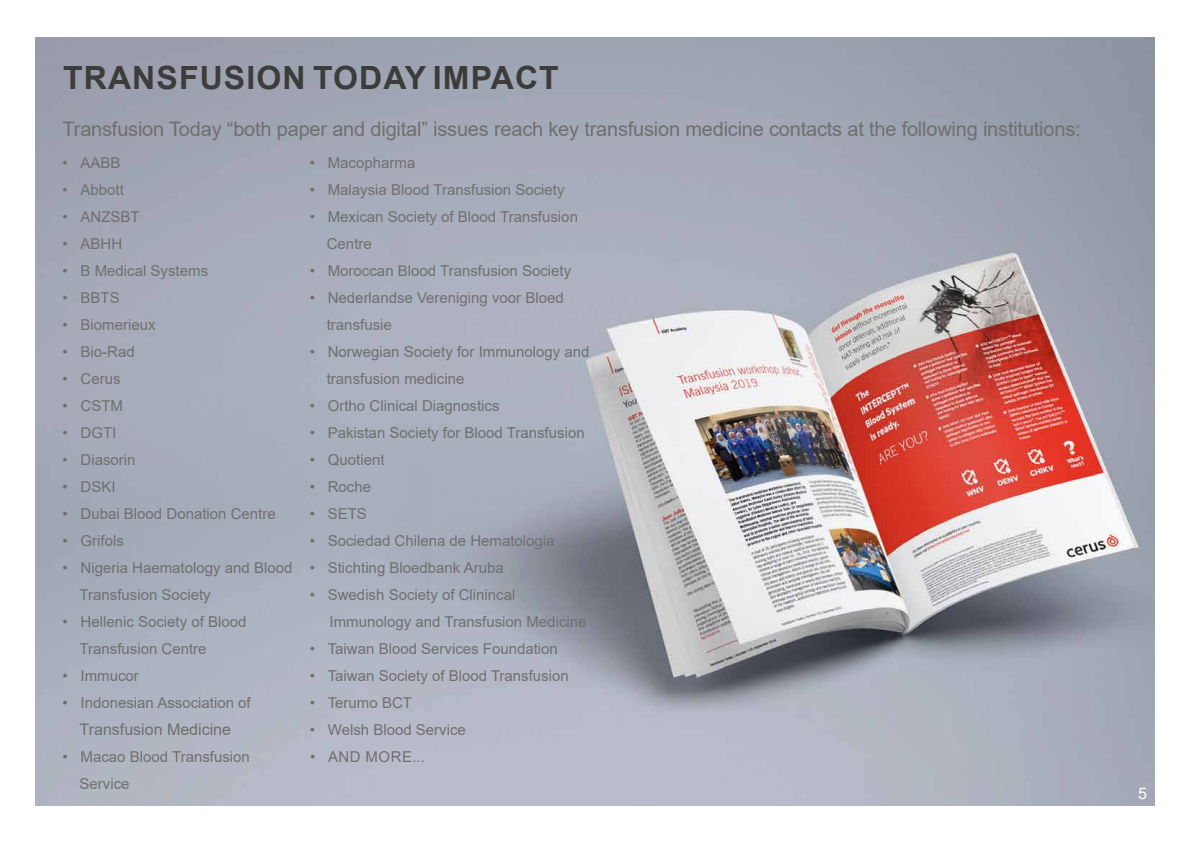
<style>
.page{position:relative;width:1191px;height:842px;background:#fff}
.page>*{position:absolute;margin:0;border:0;box-sizing:border-box;transform-origin:0 0}
.t1{font:700 32px "Arial";letter-spacing:.035em;color:#3c3c3b}
.t2{font:20px "Arial";letter-spacing:-.01em;color:#706f6f}
.t3{font:16px "Arial";color:#706f6f}
.t4{font:16px "Arial";color:#fff}
.t5{font:15px/27px "Arial";color:#706f6f}
</style>
<div class="page">
<img style="left:35px;top:37px;width:1119px;height:769px">
<h1 class="t1" style="left:63px;top:55px;width:497px">TRANSFUSION TODAY IMPACT</h1>
<h2 class="t2" style="left:63px;top:116px;width:1019px">Transfusion Today “both paper and digital” issues reach key transfusion medicine contacts at the following institutions:</h2>
<p class="t5" style="left:63px;top:150px;width:60px">• AABB</p>
<p class="t5" style="left:63px;top:177px;width:63px">• Abbott</p>
<p class="t5" style="left:63px;top:204px;width:79px">• ANZSBT</p>
<p class="t5" style="left:63px;top:231px;width:61px">• ABHH</p>
<p class="t5" style="left:63px;top:258px;width:147px">• B Medical Systems</p>
<p class="t5" style="left:63px;top:285px;width:59px">• BBTS</p>
<p class="t5" style="left:63px;top:312px;width:95px">• Biomerieux</p>
<p class="t5" style="left:63px;top:339px;width:74px">• Bio-Rad</p>
<p class="t5" style="left:63px;top:366px;width:60px">• Cerus</p>
<p class="t5" style="left:63px;top:393px;width:62px">• CSTM</p>
<p class="t5" style="left:63px;top:420px;width:55px">• DGTI</p>
<p class="t5" style="left:63px;top:447px;width:75px">• Diasorin</p>
<p class="t5" style="left:63px;top:474px;width:55px">• DSKI</p>
<p class="t5" style="left:63px;top:501px;width:215px">• Dubai Blood Donation Centre</p>
<p class="t5" style="left:63px;top:528px;width:63px">• Grifols</p>
<p class="t5" style="left:80px;top:555px;width:214px;text-indent:-17px">• Nigeria Haematology and Blood<br>Transfusion Society</p>
<p class="t5" style="left:80px;top:609px;width:168px;text-indent:-17px">• Hellenic Society of Blood<br>Transfusion Centre</p>
<p class="t5" style="left:63px;top:663px;width:78px">• Immucor</p>
<p class="t5" style="left:63px;top:690px;width:190px">• Indonesian Association of</p>
<p class="t3" style="left:80px;top:719px;width:153px">Transfusion Medicine</p>
<p class="t5" style="left:80px;top:744px;width:172px;text-indent:-17px">• Macao Blood Transfusion<br>Service</p>
<p class="t5" style="left:310px;top:150px;width:107px">• Macopharma</p>
<p class="t5" style="left:310px;top:177px;width:256px">• Malaysia Blood Transfusion Society</p>
<p class="t5" style="left:327px;top:204px;width:253px;text-indent:-17px">• Mexican Society of Blood Transfusion<br>Centre</p>
<p class="t5" style="left:310px;top:258px;width:263px">• Moroccan Blood Transfusion Society</p>
<p class="t5" style="left:327px;top:285px;width:238px;text-indent:-17px">• Nederlandse Vereniging voor Bloed transfusie</p>
<p class="t5" style="left:327px;top:339px;width:264px;text-indent:-17px">• Norwegian Society for Immunology and transfusion medicine</p>
<p class="t5" style="left:310px;top:393px;width:191px">• Ortho Clinical Diagnostics</p>
<p class="t5" style="left:310px;top:420px;width:276px">• Pakistan Society for Blood Transfusion</p>
<p class="t5" style="left:310px;top:447px;width:76px">• Quotient</p>
<p class="t5" style="left:310px;top:474px;width:63px">• Roche</p>
<p class="t5" style="left:310px;top:501px;width:59px">• SETS</p>
<p class="t5" style="left:310px;top:528px;width:246px">• Sociedad Chilena de Hematologia</p>
<p class="t5" style="left:310px;top:555px;width:195px">• Stichting Bloedbank Aruba</p>
<p class="t5" style="left:330px;top:582px;width:258px;text-indent:-20px">• Swedish Society of Clinincal<br>Immunology and Transfusion Medicine</p>
<p class="t5" style="left:310px;top:636px;width:250px">• Taiwan Blood Services Foundation</p>
<p class="t5" style="left:310px;top:663px;width:260px">• Taiwan Society of Blood Transfusion</p>
<p class="t5" style="left:310px;top:690px;width:104px">• Terumo BCT</p>
<p class="t5" style="left:310px;top:717px;width:158px">• Welsh Blood Service</p>
<p class="t5" style="left:310px;top:744px;width:116px">• AND MORE...</p>
<p class="t4" style="left:1138px;top:782px;width:10px">5</p>
</div>
